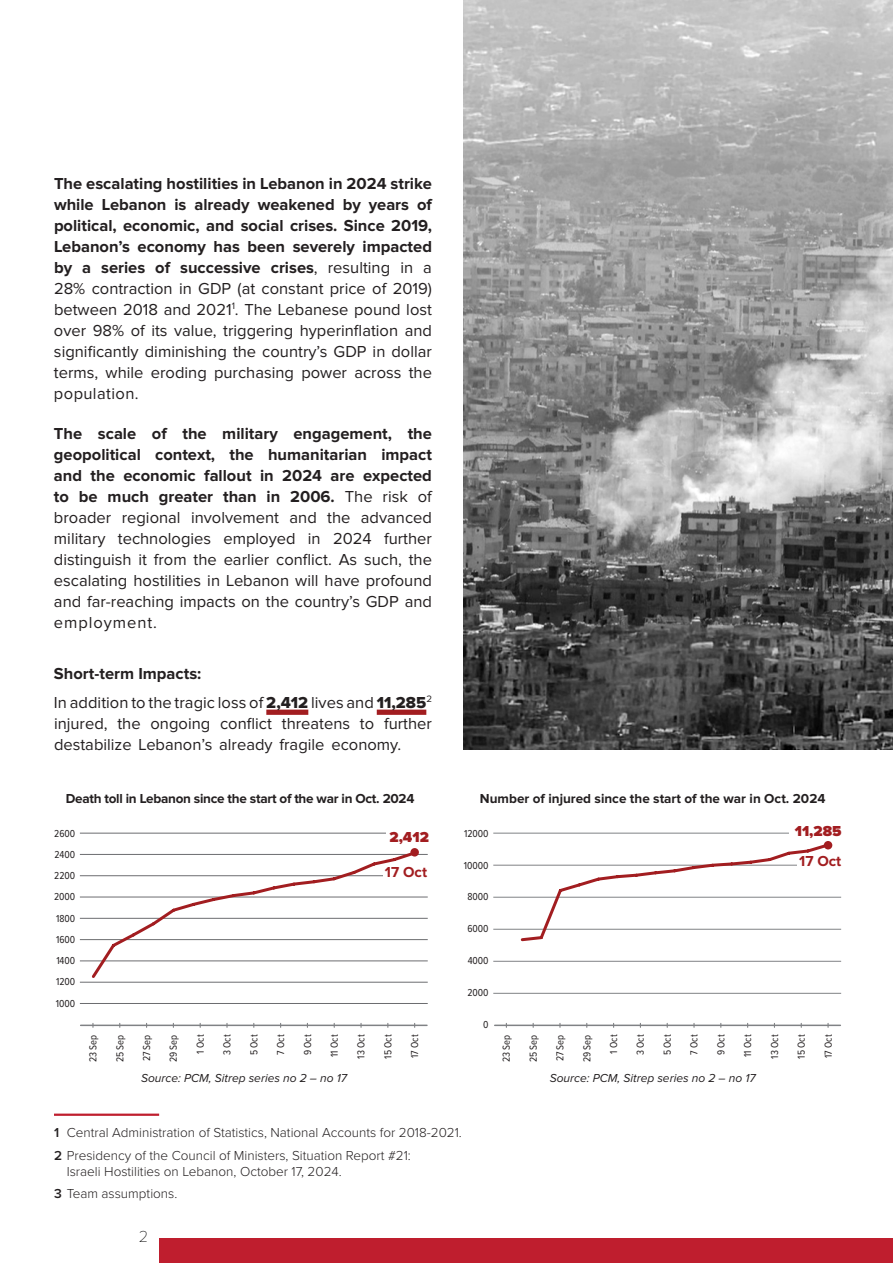
<style>
.page{position:relative;width:893px;height:1263px;background:#fff}
.page>*{position:absolute;margin:0;border:0;box-sizing:border-box;transform-origin:0 0}
.t1{font:16.5px/21px "Proxima Nova";color:#231f20;text-align:justify}
.t2{font:700 16.5px "Proxima Nova";color:#231f20}
.t3{font:100 16.5px "Proxima Nova T";color:#000}
.footnote{font:900 15px "Proxima Nova";color:#a21d20}
.footnote-2{font:700 15px "Proxima Nova";color:#a21d20}
.footnote-3{font:300 13.5px/16.2px "Proxima Nova";color:#231f20}
.footnote-4{font:700 13.5px "Proxima Nova";letter-spacing:-.02em;color:#231f20}
.footnote-5{font:700 13.5px "Proxima Nova";color:#231f20}
.footnote-6{font:italic 12px "Proxima Nova";color:#231f20}
.footnote-7{font:10.5px "Proxima Nova Cond";color:#231f20}
.s1{font-weight:700}
.s2{font-family:"Proxima Nova Extrabld"}
.s3{font-weight:600}
</style>
<div class="page">
<div style="left:159px;top:1239px;width:734px;height:24px;background:#bf1e2e"></div>
<div style="left:266px;top:710px;width:42px;height:5px;background:#a21d20"></div>
<div style="left:377px;top:710px;width:49px;height:5px;background:#a21d20"></div>
<hr style="left:54px;top:1113px;width:105px;height:3px;background:#bf1e2e">
<hr style="left:81px;top:1024px;width:346px;height:2px;background:#808285">
<hr style="left:80px;top:1003px;width:348px;height:1px;background:#6c6d70">
<hr style="left:80px;top:961px;width:348px;height:1px;background:#6c6d70">
<hr style="left:80px;top:918px;width:348px;height:1px;background:#6c6d70">
<hr style="left:80px;top:875px;width:348px;height:1px;background:#6c6d70">
<hr style="left:80px;top:854px;width:348px;height:1px;background:#6c6d70">
<hr style="left:80px;top:982px;width:348px;height:1px;background:#6c6d70">
<hr style="left:80px;top:939px;width:348px;height:1px;background:#6c6d70">
<hr style="left:80px;top:897px;width:348px;height:1px;background:#6c6d70">
<hr style="left:80px;top:833px;width:348px;height:1px;background:#6c6d70">
<div style="left:386px;top:830px;width:46px;height:12px;background:#fff"></div>
<div style="left:383px;top:865px;width:46px;height:12px;background:#fff"></div>
<svg style="left:89px;top:853px;width:329px;height:125px"></svg>
<div style="left:410px;top:848px;width:9px;height:8px;background:#a21d20;border-radius:50%"></div>
<hr style="left:493px;top:993px;width:348px;height:1px;background:#808285">
<hr style="left:493px;top:929px;width:348px;height:1px;background:#808285">
<hr style="left:493px;top:865px;width:348px;height:1px;background:#808285">
<hr style="left:493px;top:961px;width:348px;height:1px;background:#808285">
<hr style="left:493px;top:897px;width:348px;height:1px;background:#808285">
<hr style="left:493px;top:833px;width:348px;height:1px;background:#808285">
<div style="left:797px;top:854px;width:46px;height:12px;background:#fff"></div>
<div style="left:789px;top:824px;width:58px;height:12px;background:#fff"></div>
<svg style="left:519px;top:841px;width:312px;height:101px"></svg>
<hr style="left:495px;top:1024px;width:345px;height:2px;background:#808285">
<img style="left:464px;top:0;width:429px;height:750px">
<p class="t1" style="left:54px;top:173px;width:380px"><span class="s1">The escalating hostilities in Lebanon in 2024 strike while Lebanon is already weakened by years of political, economic, and social crises. Since 2019, Lebanon’s economy has been severely impacted by a series of successive crises</span>, resulting in a 28% contraction in GDP (at constant price of 2019) between 2018 and 2021<sup>1</sup>. The Lebanese pound lost over 98% of its value, triggering hyperinflation and significantly diminishing the country’s GDP in dollar terms, while eroding purchasing power across the population.</p>
<p class="t1" style="left:54px;top:424px;width:379px"><span class="s1">The scale of the military engagement, the geopolitical context, the humanitarian impact and the economic fallout in 2024 are expected to be much greater than in 2006.</span> The risk of broader regional involvement and the advanced military technologies employed in 2024 further distinguish it from the earlier conflict. As such, the escalating hostilities in Lebanon will have profound and far-reaching impacts on the country’s GDP and employment.</p>
<p class="t2" style="left:54px;top:664px;width:149px">Short-term Impacts:</p>
<p class="t1" style="left:54px;top:692px;width:379px">In addition to the tragic loss of <span class="s2">2,412</span> lives and <span class="s2">11,285</span><sup>2 </sup>injured, the ongoing conflict threatens to further destabilize Lebanon’s already fragile economy.</p>
<p class="footnote-4" style="left:66px;top:791px;width:350px">Death toll in Lebanon since the start of the war in Oct. 2024</p>
<p class="footnote-7" style="left:54px;top:825px;width:23px">2600</p>
<p class="footnote-7" style="left:55px;top:847px;width:22px">2400</p>
<p class="footnote-7" style="left:54px;top:868px;width:23px">2200</p>
<p class="footnote-7" style="left:54px;top:889px;width:23px">2000</p>
<p class="footnote-7" style="left:56px;top:910px;width:21px">1800</p>
<p class="footnote-7" style="left:56px;top:932px;width:21px">1600</p>
<p class="footnote-7" style="left:56px;top:953px;width:20px">1400</p>
<p class="footnote-7" style="left:56px;top:974px;width:21px">1200</p>
<p class="footnote-7" style="left:56px;top:995px;width:21px">1000</p>
<p class="footnote" style="left:390px;top:828px;width:41px">2,412</p>
<p class="footnote-2" style="left:385px;top:863px;width:44px">17 Oct</p>
<p class="footnote-7" style="left:85px;top:1062px;width:29px;rotate:-90deg">23 Sep</p>
<p class="footnote-7" style="left:219px;top:1055px;width:22px;rotate:-90deg">3 Oct</p>
<p class="footnote-7" style="left:353px;top:1058px;width:25px;rotate:-90deg">13 Oct</p>
<p class="footnote-7" style="left:166px;top:1062px;width:29px;rotate:-90deg">29 Sep</p>
<p class="footnote-7" style="left:300px;top:1055px;width:22px;rotate:-90deg">9 Oct</p>
<p class="footnote-7" style="left:193px;top:1053px;width:20px;rotate:-90deg">1 Oct</p>
<p class="footnote-7" style="left:327px;top:1057px;width:24px;rotate:-90deg">11 Oct</p>
<p class="footnote-7" style="left:112px;top:1062px;width:29px;rotate:-90deg">25 Sep</p>
<p class="footnote-7" style="left:246px;top:1055px;width:22px;rotate:-90deg">5 Oct</p>
<p class="footnote-7" style="left:380px;top:1059px;width:26px;rotate:-90deg">15 Oct</p>
<p class="footnote-7" style="left:139px;top:1061px;width:28px;rotate:-90deg">27 Sep</p>
<p class="footnote-7" style="left:273px;top:1055px;width:22px;rotate:-90deg">7 Oct</p>
<p class="footnote-7" style="left:407px;top:1058px;width:25px;rotate:-90deg">17 Oct</p>
<p class="footnote-6" style="left:141px;top:1072px;width:207px">Source: PCM, Sitrep series no 2 – no 17</p>
<p class="footnote-5" style="left:480px;top:791px;width:347px">Number of injured since the start of the war in Oct. 2024</p>
<p class="footnote-7" style="left:464px;top:825px;width:26px">12000</p>
<p class="footnote" style="left:795px;top:822px;width:48px">11,285</p>
<p class="footnote-7" style="left:464px;top:857px;width:26px">10000</p>
<p class="footnote-7" style="left:467px;top:889px;width:23px">8000</p>
<p class="footnote-7" style="left:467px;top:921px;width:23px">6000</p>
<p class="footnote-7" style="left:468px;top:953px;width:22px">4000</p>
<p class="footnote-7" style="left:467px;top:984px;width:23px">2000</p>
<p class="footnote-7" style="left:483px;top:1017px;width:7px">0</p>
<p class="footnote-2" style="left:799px;top:853px;width:44px">17 Oct</p>
<p class="footnote-7" style="left:499px;top:1062px;width:29px;rotate:-90deg">23 Sep</p>
<p class="footnote-7" style="left:633px;top:1055px;width:22px;rotate:-90deg">3 Oct</p>
<p class="footnote-7" style="left:767px;top:1058px;width:25px;rotate:-90deg">13 Oct</p>
<p class="footnote-7" style="left:579px;top:1062px;width:29px;rotate:-90deg">29 Sep</p>
<p class="footnote-7" style="left:713px;top:1055px;width:22px;rotate:-90deg">9 Oct</p>
<p class="footnote-7" style="left:606px;top:1053px;width:20px;rotate:-90deg">1 Oct</p>
<p class="footnote-7" style="left:740px;top:1057px;width:24px;rotate:-90deg">11 Oct</p>
<p class="footnote-7" style="left:525px;top:1062px;width:29px;rotate:-90deg">25 Sep</p>
<p class="footnote-7" style="left:660px;top:1055px;width:22px;rotate:-90deg">5 Oct</p>
<p class="footnote-7" style="left:794px;top:1059px;width:26px;rotate:-90deg">15 Oct</p>
<p class="footnote-7" style="left:552px;top:1061px;width:28px;rotate:-90deg">27 Sep</p>
<p class="footnote-7" style="left:686px;top:1055px;width:22px;rotate:-90deg">7 Oct</p>
<p class="footnote-7" style="left:820px;top:1058px;width:25px;rotate:-90deg">17 Oct</p>
<p class="footnote-6" style="left:550px;top:1072px;width:207px">Source: PCM, Sitrep series no 2 – no 17</p>
<p class="footnote-3" style="left:54px;top:1124px;width:409px"><span class="s3">1</span> Central Administration of Statistics, National Accounts for 2018-2021.</p>
<p class="footnote-3" style="left:67px;top:1146px;width:346px;text-indent:-13px"><span class="s3">2</span> Presidency of the Council of Ministers, Situation Report #21:<br>Israeli Hostilities on Lebanon, October 17, 2024.</p>
<p class="footnote-3" style="left:54px;top:1185px;width:125px"><span class="s3">3</span> Team assumptions.</p>
<p class="t3" style="left:139px;top:1224px;width:11px">2</p>
</div>
